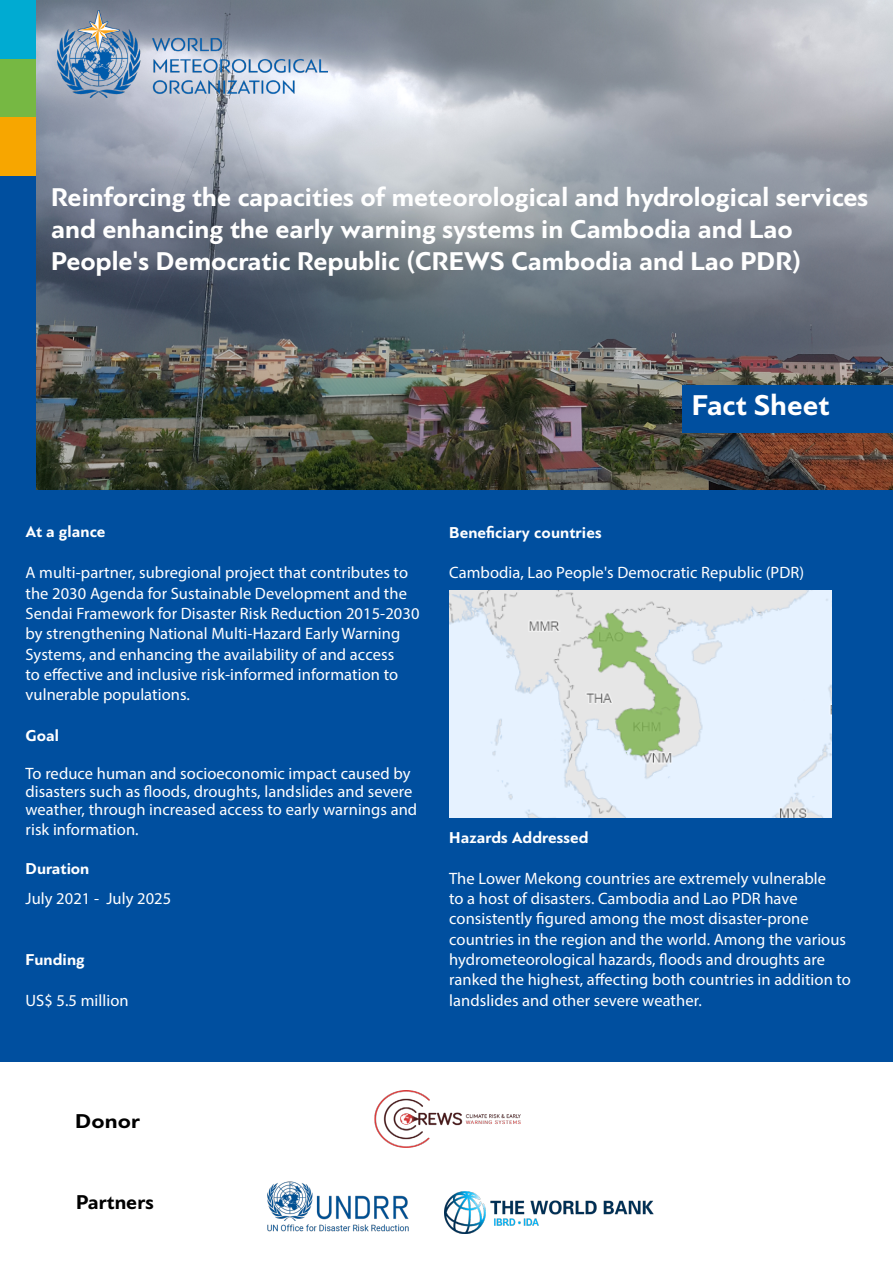
<style>
.page{position:relative;width:893px;height:1263px;background:#fff}
.page>*{position:absolute;margin:0;border:0;box-sizing:border-box;transform-origin:0 0}
.t1{font:700 30px "PF Bague Sans Pro";color:#fff}
.t2{font:700 27px/32.4px "PF Bague Sans Pro";color:#fff}
.t3{font:700 21px "PF Bague Sans Pro";letter-spacing:.005em;color:#000}
.t4{font:700 21px "PF Bague Sans Pro";letter-spacing:.005em;color:#000;scale:1.11 1}
.t5{font:16.5px/20.4px "Myriad Pro";letter-spacing:.005em;color:#fff}
.t6{font:700 16.5px "PF Bague Sans Pro";letter-spacing:.005em;color:#fff}
</style>
<div class="page">
<img style="left:35px;top:0;width:858px;height:490px">
<div style="left:0;top:175px;width:35px;height:315px;background:#004f9f"></div>
<div style="left:0;top:117px;width:35px;height:58px;background:#f7a600"></div>
<div style="left:0;top:58px;width:35px;height:59px;background:#76b843"></div>
<div style="left:0;top:0;width:35px;height:59px;background:#00abd2"></div>
<div style="left:0;top:490px;width:893px;height:571px;background:#004f9f"></div>
<img style="left:375px;top:1091px;width:145px;height:56px">
<div style="left:682px;top:386px;width:211px;height:47px;background:#004f9f"></div>
<img style="left:57px;top:10px;width:270px;height:88px">
<img style="left:267px;top:1181px;width:142px;height:51px">
<img style="left:445px;top:1191px;width:209px;height:42px">
<img style="left:449px;top:590px;width:383px;height:228px">
<h2 class="t2" style="left:51px;top:181px;width:819px">Reinforcing the capacities of meteorological and hydrological services and enhancing the early warning systems in Cambodia and Lao<br>People's Democratic Republic (CREWS Cambodia and Lao PDR)</h2>
<h1 class="t1" style="left:692px;top:387px;width:139px">Fact Sheet</h1>
<p class="t6" style="left:26px;top:522px;width:81px">At a glance</p>
<p class="t5" style="left:26px;top:562px;width:395px">A multi-partner, subregional project that contributes to the 2030 Agenda for Sustainable Development and the Sendai Framework for Disaster Risk Reduction 2015-2030 by strengthening National Multi-Hazard Early Warning Systems, and enhancing the availability of and access<br>to effective and inclusive risk-informed information to vulnerable populations.</p>
<p class="t6" style="left:26px;top:726px;width:35px">Goal</p>
<p class="t5" style="left:26px;top:765px;width:393px;line-height:18px">To reduce human and socioeconomic impact caused by disasters such as floods, droughts, landslides and severe weather, through increased access to early warnings and</p>
<p class="t5" style="left:26px;top:819px;width:115px">risk information.</p>
<p class="t6" style="left:26px;top:858px;width:65px">Duration</p>
<p class="t5" style="left:26px;top:888px;width:147px">July 2021 - July 2025</p>
<p class="t6" style="left:26px;top:949px;width:61px">Funding</p>
<p class="t5" style="left:26px;top:990px;width:105px">US$ 5.5 million</p>
<p class="t6" style="left:449px;top:522px;width:154px">Beneficiary countries</p>
<p class="t5" style="left:449px;top:562px;width:356px">Cambodia, Lao People's Democratic Republic (PDR)</p>
<p class="t6" style="left:449px;top:827px;width:141px">Hazards Addressed</p>
<p class="t5" style="left:449px;top:867px;width:403px">The Lower Mekong countries are extremely vulnerable<br>to a host of disasters. Cambodia and Lao PDR have consistently figured among the most disaster-prone countries in the region and the world. Among the various hydrometeorological hazards, floods and droughts are ranked the highest, affecting both countries in addition to landslides and other severe weather.</p>
<p class="t4" style="left:75px;top:1108px;width:60px">Donor</p>
<p class="t3" style="left:76px;top:1189px;width:79px">Partners</p>
</div>
